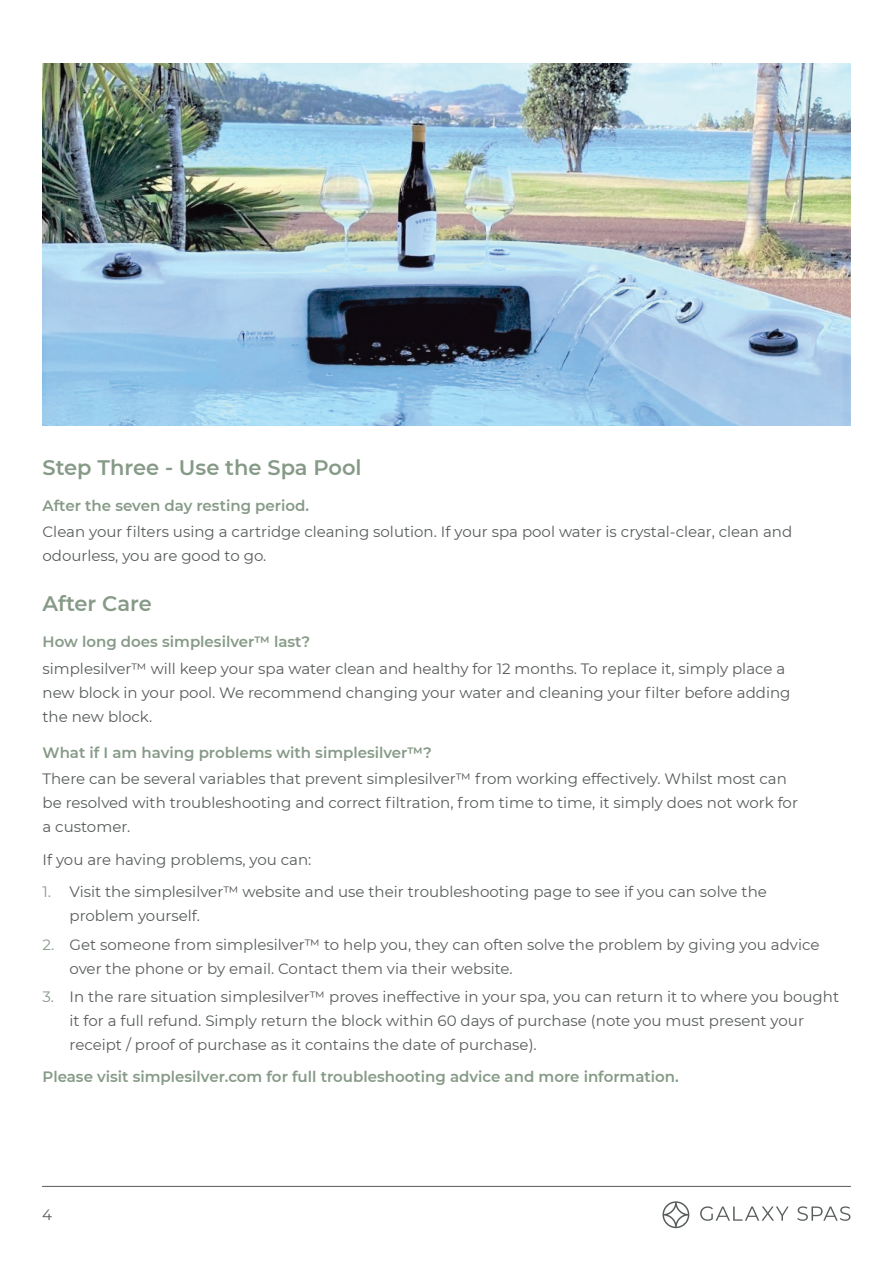
<style>
.page{position:relative;width:893px;height:1263px;background:#fff}
.page>*{position:absolute;margin:0;border:0;box-sizing:border-box;transform-origin:0 0}
.t1{font:600 21px "Montserrat";color:#869a87}
.Body_Copy{font:15px/24px "Montserrat";color:#595c5c}
.t2{font:600 15px "Montserrat";color:#869a87}
.s1{color:#869a87}
</style>
<div class="page">
<svg style="left:700px;top:1206px;width:89px;height:15px"></svg>
<svg style="left:797px;top:1206px;width:53px;height:15px"></svg>
<svg style="left:662px;top:1201px;width:27px;height:27px"></svg>
<hr style="left:42px;top:1186px;width:809px;height:1px;background:#595c5c">
<img style="left:43px;top:64px;width:807px;height:361px">
<h3 class="t1" style="left:43px;top:452px;width:321px">Step Three - Use the Spa Pool</h3>
<h4 class="t2" style="left:43px;top:495px;width:268px">After the seven day resting period.</h4>
<p class="Body_Copy" style="left:43px;top:519px;width:751px">Clean your filters using a cartridge cleaning solution. If your spa pool water is crystal-clear, clean and odourless, you are good to go.</p>
<h3 class="t1" style="left:43px;top:589px;width:111px">After Care</h3>
<h4 class="t2" style="left:43px;top:631px;width:269px">How long does simplesilver™ last?</h4>
<p class="Body_Copy" style="left:43px;top:656px;width:749px">simplesilver™ will keep your spa water clean and healthy for 12 months. To replace it, simply place a new block in your pool. We recommend changing your water and cleaning your filter before adding the new block.</p>
<h4 class="t2" style="left:43px;top:742px;width:391px">What if I am having problems with simplesilver™?</h4>
<p class="Body_Copy" style="left:43px;top:766px;width:757px">There can be several variables that prevent simplesilver™ from working effectively. Whilst most can be resolved with troubleshooting and correct filtration, from time to time, it simply does not work for a customer.</p>
<p class="Body_Copy" style="left:43px;top:847px;width:270px">If you are having problems, you can:</p>
<p class="Body_Copy" style="left:70px;top:879px;width:699px;text-indent:-27px"><span class="s1">1.</span> Visit the simplesilver™ website and use their troubleshooting page to see if you can solve the problem yourself.</p>
<p class="Body_Copy" style="left:70px;top:932px;width:751px;text-indent:-27px"><span class="s1">2.</span> Get someone from simplesilver™ to help you, they can often solve the problem by giving you advice over the phone or by email. Contact them via their website.</p>
<p class="Body_Copy" style="left:70px;top:984px;width:771px;text-indent:-27px"><span class="s1">3.</span> In the rare situation simplesilver™ proves ineffective in your spa, you can return it to where you bought it for a full refund. Simply return the block within 60 days of purchase (note you must present your receipt / proof of purchase as it contains the date of purchase).</p>
<h4 class="t2" style="left:43px;top:1066px;width:638px">Please visit simplesilver.com for full troubleshooting advice and more information.</h4>
<p class="Body_Copy" style="left:42px;top:1202px;width:11px">4</p>
</div>
